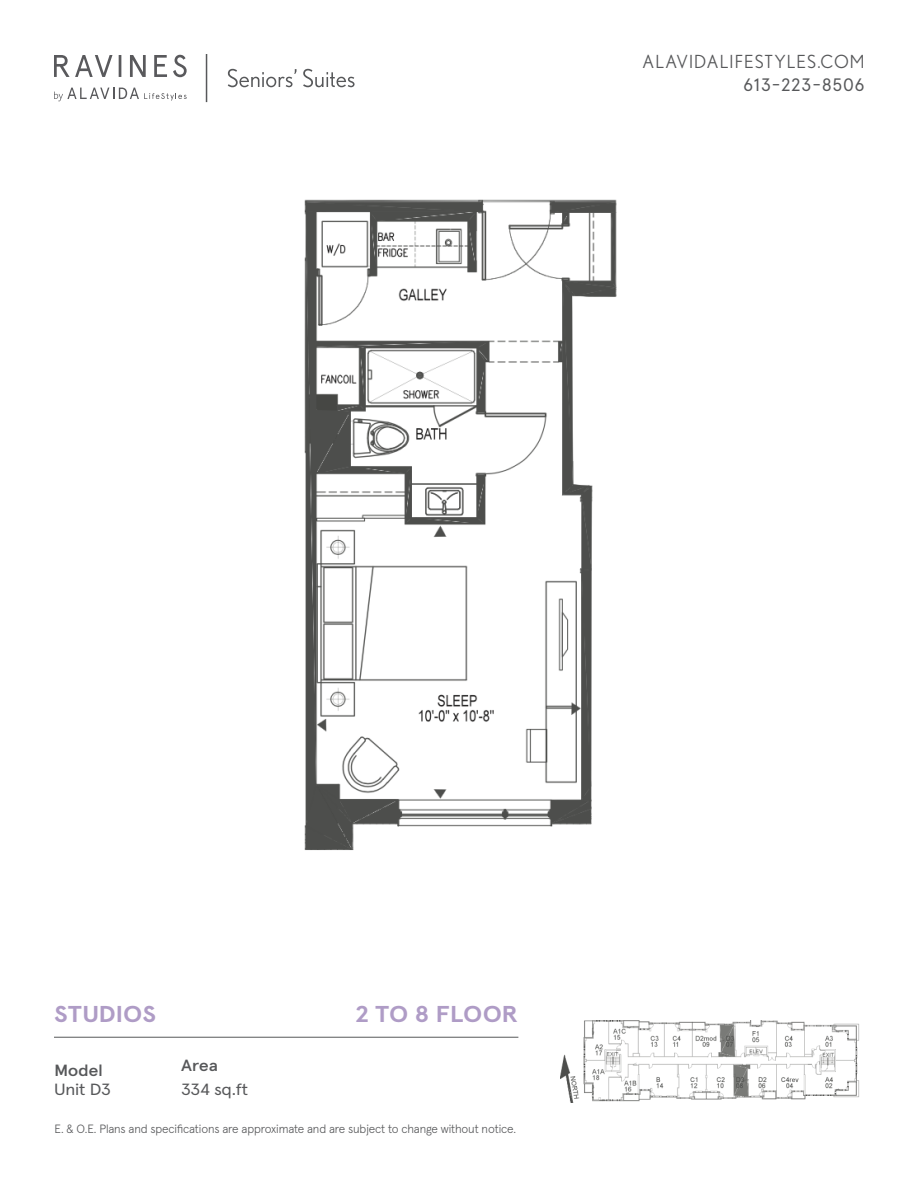
<style>
.page{position:relative;width:918px;height:1188px;background:#fff}
.page>*{position:absolute;margin:0;border:0;box-sizing:border-box;transform-origin:0 0}
.Suite_type___floor{font:700 22.95px "Apercu";color:#af9cc6;scale:1.11 1}
.t1{font:18px "Nobel";letter-spacing:.06em;color:#57585a}
.t2{font:18px "Apercu Pro";letter-spacing:.06em;color:#57585a}
.Info-body{font:16.2px "Apercu Pro";letter-spacing:-.01em;color:#57585a;scale:1.11 1}
.Info-Heading{font:500 16.2px "Apercu Pro";letter-spacing:-.02em;color:#57585a;scale:1.11 1}
.t3{font:300 12px "Apercu Pro";letter-spacing:-.01em;color:#57585a}
</style>
<div class="page">
<svg style="left:54px;top:55px;width:133px;height:22px"></svg>
<svg style="left:54px;top:88px;width:133px;height:13px"></svg>
<svg style="left:228px;top:69px;width:69px;height:18px"></svg>
<svg style="left:303px;top:69px;width:52px;height:18px"></svg>
<hr style="left:206px;top:54px;width:1px;height:48px;background:#57585a">
<hr style="left:54px;top:1037px;width:464px;height:1px;background:#57585a">
<img style="left:560px;top:1020px;width:300px;height:83px">
<img style="left:304px;top:199px;width:313px;height:651px">
<h2 class="t1" style="left:642px;top:52px;width:224px">ALAVIDALIFESTYLES.COM</h2>
<h2 class="t2" style="left:744px;top:74px;width:123px">613-223-8506</h2>
<p class="Suite_type___floor" style="left:54px;top:1000px;width:93px">STUDIOS</p>
<p class="Suite_type___floor" style="left:355px;top:1000px;width:149px">2 TO 8 FLOOR</p>
<p class="Info-Heading" style="left:181px;top:1053px;width:35px">Area</p>
<p class="Info-body" style="left:181px;top:1080px;width:62px">334 sq.ft</p>
<p class="Info-Heading" style="left:54px;top:1058px;width:46px">Model</p>
<p class="Info-body" style="left:54px;top:1080px;width:53px">Unit D3</p>
<p class="t3" style="left:55px;top:1121px;width:463px">E. &amp; O.E. Plans and specifications are approximate and are subject to change without notice.</p>
</div>
